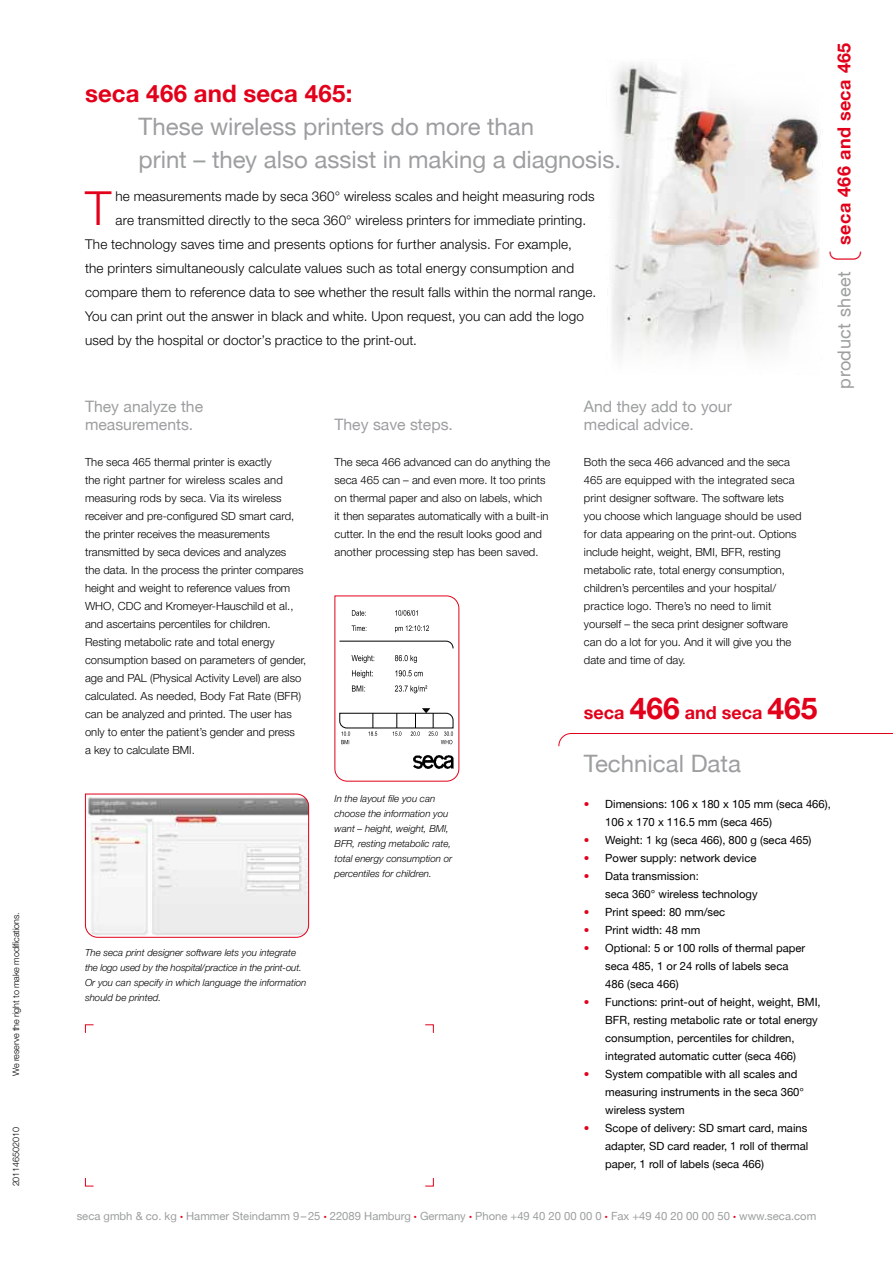
<style>
.page{position:relative;width:893px;height:1263px;background:#fff}
.page>*{position:absolute;margin:0;border:0;box-sizing:border-box;transform-origin:0 0}
.t1{font:300 47.1px "secaglobal";color:#e2001a}
.t2{font:24px/33px "secaglobal";color:#9c9e9f}
.t3{font:700 24px "secaglobal";letter-spacing:.005em;color:#e2001a}
.t4{font:700 18px "secaglobal";color:#e2001a}
.t5{font:700 18px "secaglobal";letter-spacing:.025em;color:#e2001a}
.t6{font:18px "secaglobal";letter-spacing:.025em;color:#9c9e9f}
.t7{font:15.75px/18px "secaglobal";color:#9c9e9f}
.t8{font:300 13.5px "secaglobal";letter-spacing:.015em;color:#000}
.t9{font:300 11.25px/18px "secaglobal";color:#000}
.t10{font:11.25px/18px "secaglobal";color:#000}
.t11{font:11.25px "secaglobal";color:#9c9e9f}
.t12{font:italic 300 9.75px/15px "secaglobal";color:#000}
.t13{font:300 9px "secaglobal";letter-spacing:-.01em;color:#000}
.s1{font-size:30px}
.s2{color:#e2001a}
.s3{font-size:6px;color:#e2001a}
</style>
<div class="page">
<img style="left:612px;top:63px;width:209px;height:291px">
<svg style="left:558px;top:733px;width:335px;height:14px"></svg>
<svg style="left:85px;top:1024px;width:9px;height:9px"></svg>
<svg style="left:85px;top:1177px;width:9px;height:10px"></svg>
<svg style="left:425px;top:1177px;width:9px;height:10px"></svg>
<svg style="left:425px;top:1024px;width:9px;height:9px"></svg>
<svg style="left:85px;top:793px;width:224px;height:145px"></svg>
<svg style="left:334px;top:595px;width:126px;height:187px"></svg>
<p class="t13" style="left:11px;top:1076px;width:165px;rotate:-90deg">We reserve the right to make modifications.</p>
<p class="t13" style="left:11px;top:1186px;width:61px;rotate:-90deg">201146502010</p>
<h2 class="t3" style="left:85px;top:80px;width:269px">seca 466 and seca 465:</h2>
<h2 class="t2" style="left:139px;top:110px;width:484px">These wireless printers do more than<br>print – they also assist in making a diagnosis.</h2>
<h1 class="t1" style="left:85px;top:181px;width:28px">T</h1>
<p class="t8" style="left:115px;top:188px;width:480px">he measurements made by seca 360° wireless scales and height measuring rods</p>
<p class="t8" style="left:115px;top:212px;width:472px">are transmitted directly to the seca 360° wireless printers for immediate printing.</p>
<p class="t8" style="left:85px;top:236px;width:488px">The technology saves time and presents options for further analysis. For example,</p>
<p class="t8" style="left:85px;top:260px;width:491px">the printers simultaneously calculate values such as total energy consumption and</p>
<p class="t8" style="left:85px;top:284px;width:513px">compare them to reference data to see whether the result falls within the normal range.</p>
<p class="t8" style="left:85px;top:308px;width:500px">You can print out the answer in black and white. Upon request, you can add the logo</p>
<p class="t8" style="left:85px;top:332px;width:333px">used by the hospital or doctor’s practice to the print-out.</p>
<h3 class="t5" style="left:834px;top:245px;width:204px;rotate:-90deg">seca 466 and seca 465</h3>
<h3 class="t6" style="left:834px;top:389px;width:119px;rotate:-90deg">product sheet</h3>
<h3 class="t7" style="left:85px;top:398px;width:120px">They analyze the measurements.</h3>
<p class="t9" style="left:85px;top:453px;width:223px">The seca 465 thermal printer is exactly<br>the right partner for wireless scales and measuring rods by seca. Via its wireless receiver and pre-configured SD smart card, the printer receives the measurements transmitted by seca devices and analyzes<br>the data. In the process the printer compares height and weight to reference values from WHO, CDC and Kromeyer-Hauschild et al., and ascertains percentiles for children.<br>Resting metabolic rate and total energy consumption based on parameters of gender, age and PAL (Physical Activity Level) are also calculated. As needed, Body Fat Rate (BFR) can be analyzed and printed. The user has only to enter the patient’s gender and press<br>a key to calculate BMI.</p>
<p class="t12" style="left:85px;top:945px;width:223px">The seca print designer software lets you integrate the logo used by the hospital/practice in the print-out.<br>Or you can specify in which language the information should be printed.</p>
<h3 class="t7" style="left:334px;top:416px;width:120px">They save steps.</h3>
<p class="t9" style="left:334px;top:453px;width:217px">The seca 466 advanced can do anything the seca 465 can – and even more. It too prints on thermal paper and also on labels, which it then separates automatically with a built-in cutter. In the end the result looks good and another processing step has been saved.</p>
<p class="t12" style="left:334px;top:791px;width:119px">In the layout file you can choose the information you want – height, weight, BMI,<br>BFR, resting metabolic rate, total energy consumption or percentiles for children.</p>
<h3 class="t7" style="left:584px;top:398px;width:149px">And they add to your medical advice.</h3>
<p class="t9" style="left:584px;top:453px;width:219px">Both the seca 466 advanced and the seca 465 are equipped with the integrated seca print designer software. The software lets you choose which language should be used for data appearing on the print-out. Options include height, weight, BMI, BFR, resting metabolic rate, total energy consumption, children’s percentiles and your hospital/ practice logo. There’s no need to limit yourself – the seca print designer software can do a lot for you. And it will give you the date and time of day.</p>
<h3 class="t4" style="left:584px;top:702px;width:235px">seca <span class="s1">466</span> and seca <span class="s1">465</span></h3>
<h2 class="t2" style="left:584px;top:748px;width:158px">Technical Data</h2>
<p class="t10" style="left:605px;top:795px;width:227px;text-indent:-21px"><span class="s2">•</span> Dimensions: 106 x 180 x 105 mm (seca 466),<br>106 x 170 x 116.5 mm (seca 465)</p>
<p class="t10" style="left:584px;top:831px;width:229px"><span class="s2">•</span> Weight: 1 kg (seca 466), 800 g (seca 465)</p>
<p class="t10" style="left:584px;top:849px;width:174px"><span class="s2">•</span> Power supply: network device</p>
<p class="t10" style="left:605px;top:867px;width:154px;text-indent:-21px"><span class="s2">•</span> Data transmission:<br>seca 360° wireless technology</p>
<p class="t10" style="left:584px;top:903px;width:143px"><span class="s2">•</span> Print speed: 80 mm/sec</p>
<p class="t10" style="left:584px;top:921px;width:118px"><span class="s2">•</span> Print width: 48 mm</p>
<p class="t10" style="left:605px;top:939px;width:202px;text-indent:-21px"><span class="s2">•</span> Optional: 5 or 100 rolls of thermal paper seca 485, 1 or 24 rolls of labels seca<br>486 (seca 466)</p>
<p class="t10" style="left:605px;top:993px;width:217px;text-indent:-21px"><span class="s2">•</span> Functions: print-out of height, weight, BMI, BFR, resting metabolic rate or total energy consumption, percentiles for children, integrated automatic cutter (seca 466)</p>
<p class="t10" style="left:605px;top:1065px;width:200px;text-indent:-21px"><span class="s2">•</span> System compatible with all scales and measuring instruments in the seca 360° wireless system</p>
<p class="t10" style="left:605px;top:1119px;width:205px;text-align:justify;text-indent:-21px"><span class="s2">•</span> Scope of delivery: SD smart card, mains adapter, SD card reader, 1 roll of thermal paper, 1 roll of labels (seca 466)</p>
<p class="t11" style="left:77px;top:1210px;width:741px">seca gmbh &amp; co. kg <span class="s3">•</span> Hammer Steindamm 9 – 25 <span class="s3">•</span> 22089 Hamburg <span class="s3">•</span> Germany <span class="s3">•</span> Phone +49 40 20 00 00 0 <span class="s3">•</span> Fax +49 40 20 00 00 50 <span class="s3">•</span> www.seca.com</p>
</div>
